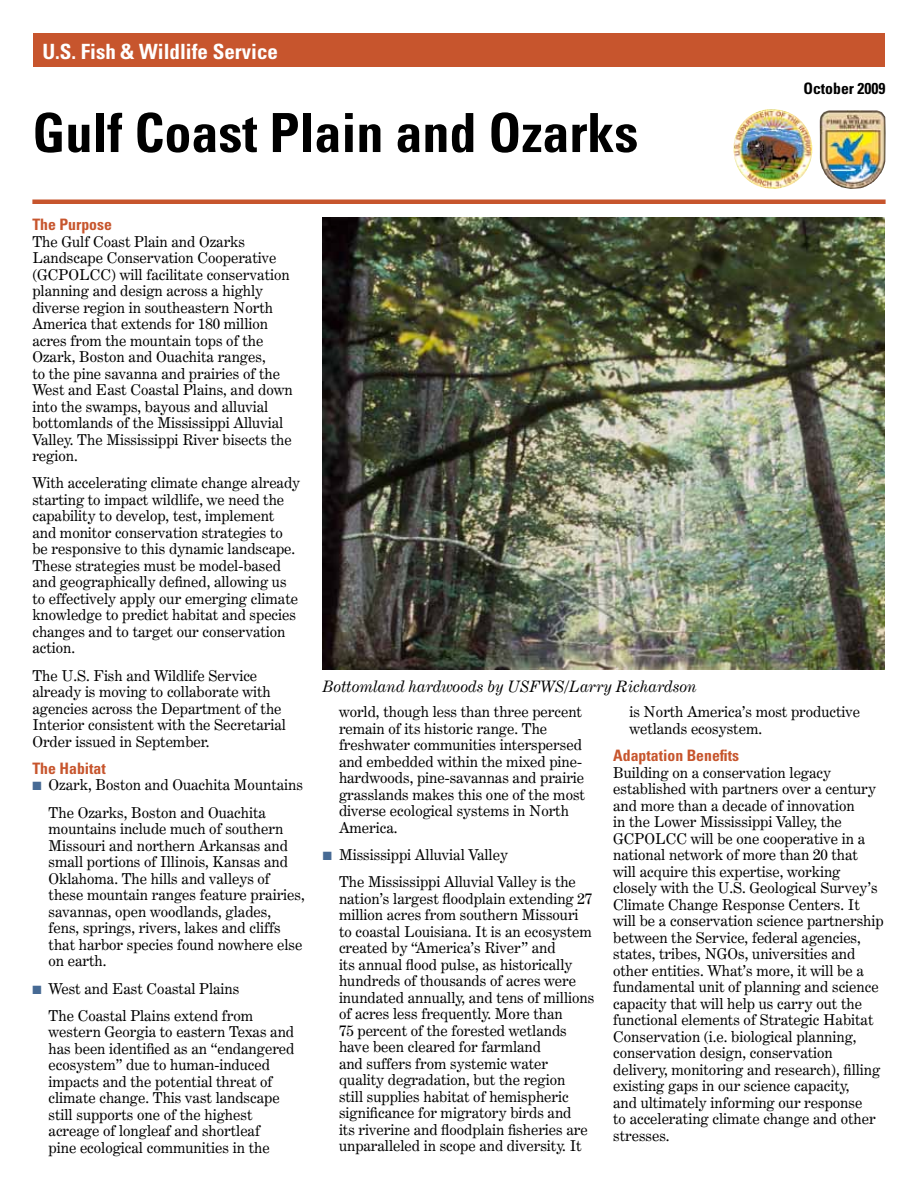
<style>
.page{position:relative;width:918px;height:1188px;background:#fff}
.page>*{position:absolute;margin:0;border:0;box-sizing:border-box;transform-origin:0 0}
.t1{font:700 condensed 54px "Univers";color:#000}
.t2{font:700 condensed 21px "Univers";color:#fff}
.t3{font:italic 15.75px "Century Expanded BT";color:#000}
.t4{font:700 condensed 15.75px "Univers";color:#c7552d}
.t5{font:700 condensed 15.75px "Univers";color:#000}
.t6{font:15px/16.5px "Century Expanded BT";color:#000}
.s1{color:#466a94}
</style>
<div class="page">
<div style="left:33px;top:33px;width:852px;height:34px;background:#c7552d"></div>
<hr style="left:32px;top:200px;width:854px;height:4px;background:#c7552d">
<img style="left:734px;top:109px;width:78px;height:80px">
<img style="left:820px;top:110px;width:66px;height:79px">
<img style="left:322px;top:218px;width:562px;height:452px">
<h2 class="t2" style="left:42px;top:38px;width:237px">U.S. Fish &amp; Wildlife Service</h2>
<h1 class="t1" style="left:32px;top:100px;width:607px">Gulf Coast Plain and Ozarks</h1>
<p class="t5" style="left:803px;top:78px;width:84px">October 2009</p>
<p class="t4" style="left:32px;top:215px;width:81px">The Purpose</p>
<p class="t6" style="left:32px;top:233px;width:262px">The Gulf Coast Plain and Ozarks Landscape Conservation Cooperative (GCPOLCC) will facilitate conservation planning and design across a highly diverse region in southeastern North America that extends for 180 million acres from the mountain tops of the Ozark, Boston and Ouachita ranges,<br>to the pine savanna and prairies of the West and East Coastal Plains, and down into the swamps, bayous and alluvial bottomlands of the Mississippi Alluvial Valley. The Mississippi River bisects the region.</p>
<p class="t6" style="left:32px;top:475px;width:269px">With accelerating climate change already starting to impact wildlife, we need the capability to develop, test, implement and monitor conservation strategies to be responsive to this dynamic landscape.<br>These strategies must be model-based and geographically defined, allowing us to effectively apply our emerging climate knowledge to predict habitat and species changes and to target our conservation action.</p>
<p class="t6" style="left:32px;top:667px;width:255px">The U.S. Fish and Wildlife Service already is moving to collaborate with agencies across the Department of the Interior consistent with the Secretarial Order issued in September.</p>
<p class="t4" style="left:32px;top:759px;width:75px">The Habitat</p>
<p class="t6" style="left:49px;top:771px;width:256px;line-height:27.3px;text-indent:-16px"><span class="s1">■</span> Ozark, Boston and Ouachita Mountains<br>The Ozarks, Boston and Ouachita</p>
<p class="t6" style="left:49px;top:820px;width:258px">mountains include much of southern Missouri and northern Arkansas and small portions of Illinois, Kansas and Oklahoma. The hills and valleys of these mountain ranges feature prairies, savannas, open woodlands, glades, fens, springs, rivers, lakes and cliffs that harbor species found nowhere else on earth.</p>
<p class="t6" style="left:49px;top:974px;width:206px;line-height:27.3px;text-indent:-16px"><span class="s1">■</span> West and East Coastal Plains<br>The Coastal Plains extend from</p>
<p class="t6" style="left:49px;top:1024px;width:247px">western Georgia to eastern Texas and has been identified as an “endangered ecosystem” due to human-induced impacts and the potential threat of climate change. This vast landscape still supports one of the highest acreage of longleaf and shortleaf<br>pine ecological communities in the</p>
<p class="t3" style="left:322px;top:677px;width:376px">Bottomland hardwoods by USFWS/Larry Richardson</p>
<p class="t6" style="left:339px;top:704px;width:248px">world, though less than three percent remain of its historic range. The freshwater communities interspersed and embedded within the mixed pine&shy;hardwoods, pine-savannas and prairie grasslands makes this one of the most diverse ecological systems in North America.</p>
<p class="t6" style="left:339px;top:841px;width:238px;line-height:27.3px;text-indent:-16px"><span class="s1">■</span> Mississippi Alluvial Valley<br>The Mississippi Alluvial Valley is the</p>
<p class="t6" style="left:339px;top:890px;width:257px">nation’s largest floodplain extending 27 million acres from southern Missouri to coastal Louisiana. It is an ecosystem created by “America’s River” and<br>its annual flood pulse, as historically hundreds of thousands of acres were inundated annually, and tens of millions of acres less frequently. More than<br>75 percent of the forested wetlands have been cleared for farmland<br>and suffers from systemic water quality degradation, but the region<br>still supplies habitat of hemispheric significance for migratory birds and<br>its riverine and floodplain fisheries are unparalleled in scope and diversity. It</p>
<p class="t6" style="left:629px;top:704px;width:232px">is North America’s most productive wetlands ecosystem.</p>
<p class="t4" style="left:613px;top:746px;width:127px">Adaptation Benefits</p>
<p class="t6" style="left:613px;top:764px;width:272px">Building on a conservation legacy established with partners over a century and more than a decade of innovation<br>in the Lower Mississippi Valley, the GCPOLCC will be one cooperative in a national network of more than 20 that will acquire this expertise, working closely with the U.S. Geological Survey’s Climate Change Response Centers. It will be a conservation science partnership between the Service, federal agencies, states, tribes, NGOs, universities and other entities. What’s more, it will be a fundamental unit of planning and science capacity that will help us carry out the functional elements of Strategic Habitat Conservation (i.e. biological planning, conservation design, conservation delivery, monitoring and research), filling existing gaps in our science capacity,<br>and ultimately informing our response<br>to accelerating climate change and other stresses.</p>
</div>
